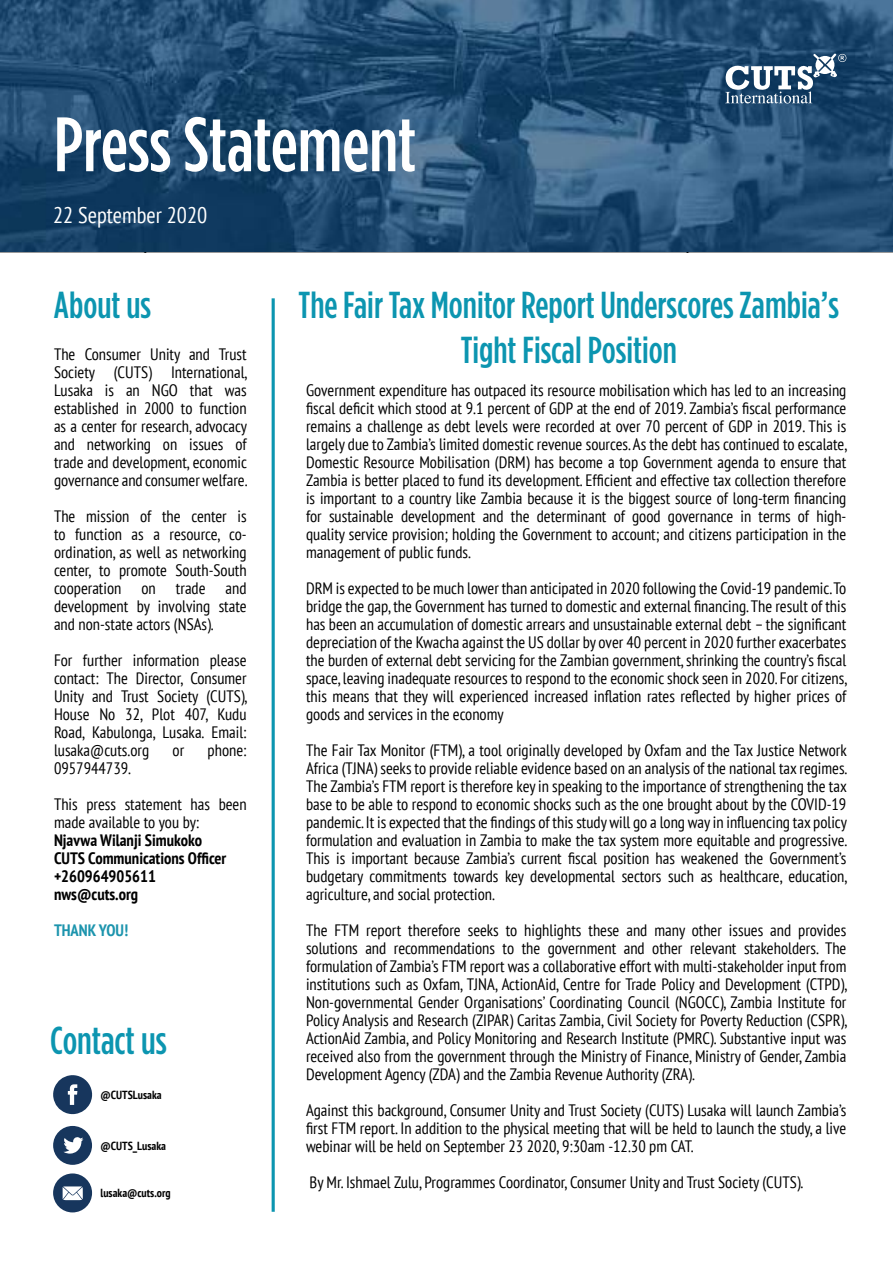
<style>
.page{position:relative;width:893px;height:1263px;background:#fff}
.page>*{position:absolute;margin:0;border:0;box-sizing:border-box;transform-origin:0 0}
.t1{font:500 76.95px "Gotham Condensed";color:#fff}
.t2{font:500 39px "Gotham Condensed";color:#0c95b0}
.t3{font:500 37.5px/45px "Gotham Condensed";color:#0c95b0;text-align:center}
.t4{font:condensed 22.5px "PT Sans";color:#fff}
.t5{font:condensed 16.5px/18px "PT Sans";color:#000;text-align:justify}
.t6{font:700 condensed 16.5px/18px "PT Sans";color:#000}
.t7{font:700 condensed 16.5px "PT Sans";color:#1c94ad}
.t8{font:700 condensed 11.7px "PT Sans";color:#000}
</style>
<div class="page">
<img style="left:0;top:0;width:893px;height:251px">
<hr style="left:272px;top:298px;width:3px;height:914px;background:#0c95b0">
<svg style="left:53px;top:1075px;width:39px;height:39px"></svg>
<svg style="left:53px;top:1126px;width:39px;height:39px"></svg>
<svg style="left:53px;top:1173px;width:39px;height:39px"></svg>
<svg style="left:724px;top:53px;width:122px;height:51px"></svg>
<h1 class="t1" style="left:54px;top:102px;width:364px">Press Statement</h1>
<h3 class="t4" style="left:53px;top:200px;width:156px">22 September 2020</h3>
<h3 class="t3" style="left:54px;top:281px;width:99px">About us</h3>
<p class="t5" style="left:54px;top:345px;width:195px">The Consumer Unity and Trust Society (CUTS) International, Lusaka is an NGO that was established in 2000 to function as a center for research, advocacy and networking on issues of trade and development, economic governance and consumer welfare.</p>
<p class="t5" style="left:54px;top:507px;width:194px">The mission of the center is to function as a resource, co&shy;ordination, as well as networking center, to promote South-South cooperation on trade and development by involving state and non-state actors (NSAs).</p>
<p class="t5" style="left:54px;top:651px;width:195px">For further information please contact: The Director, Consumer Unity and Trust Society (CUTS), House No 32, Plot 407, Kudu Road, Kabulonga, Lusaka. Email: lusaka@cuts.org</p>
<p class="t5" style="left:173px;top:741px;width:13px">or</p>
<p class="t5" style="left:208px;top:741px;width:41px">phone:</p>
<p class="t5" style="left:54px;top:750px;width:194px;line-height:36px">0957944739.<br>This press statement has been</p>
<p class="t5" style="left:54px;top:813px;width:147px">made available to you by:</p>
<p class="t6" style="left:54px;top:831px;width:174px">Njavwa Wilanji Simukoko<br>CUTS Communications Officer +260964905611 nws@cuts.org</p>
<p class="t7" style="left:54px;top:919px;width:76px">THANK YOU!</p>
<h2 class="t2" style="left:50px;top:1018px;width:118px">Contact us</h2>
<p class="t8" style="left:101px;top:1087px;width:63px">@CUTSLusaka</p>
<p class="t8" style="left:101px;top:1138px;width:67px">@CUTS_Lusaka</p>
<p class="t8" style="left:101px;top:1186px;width:72px">lusaka@cuts.org</p>
<h3 class="t3" style="left:299px;top:281px;width:542px">The Fair Tax Monitor Report Underscores Zambia’s<br>Tight Fiscal Position</h3>
<p class="t5" style="left:306px;top:381px;width:543px">Government expenditure has outpaced its resource mobilisation which has led to an increasing fiscal deficit which stood at 9.1 percent of GDP at the end of 2019. Zambia’s fiscal performance remains a challenge as debt levels were recorded at over 70 percent of GDP in 2019. This is largely due to Zambia’s limited domestic revenue sources. As the debt has continued to escalate, Domestic Resource Mobilisation (DRM) has become a top Government agenda to ensure that Zambia is better placed to fund its development. Efficient and effective tax collection therefore is important to a country like Zambia because it is the biggest source of long-term financing for sustainable development and the determinant of good governance in terms of high&shy;quality service provision; holding the Government to account; and citizens participation in the management of public funds.</p>
<p class="t5" style="left:306px;top:579px;width:543px">DRM is expected to be much lower than anticipated in 2020 following the Covid-19 pandemic. To bridge the gap, the Government has turned to domestic and external financing. The result of this has been an accumulation of domestic arrears and unsustainable external debt – the significant depreciation of the Kwacha against the US dollar by over 40 percent in 2020 further exacerbates the burden of external debt servicing for the Zambian government, shrinking the country’s fiscal space, leaving inadequate resources to respond to the economic shock seen in 2020. For citizens, this means that they will experienced increased inflation rates reflected by higher prices of goods and services in the economy</p>
<p class="t5" style="left:306px;top:741px;width:543px">The Fair Tax Monitor (FTM), a tool originally developed by Oxfam and the Tax Justice Network Africa (TJNA) seeks to provide reliable evidence based on an analysis of the national tax regimes.<br>The Zambia’s FTM report is therefore key in speaking to the importance of strengthening the tax base to be able to respond to economic shocks such as the one brought about by the COVID-19 pandemic. It is expected that the findings of this study will go a long way in influencing tax policy formulation and evaluation in Zambia to make the tax system more equitable and progressive.<br>This is important because Zambia’s current fiscal position has weakened the Government’s budgetary commitments towards key developmental sectors such as healthcare, education, agriculture, and social protection.</p>
<p class="t5" style="left:306px;top:921px;width:543px">The FTM report therefore seeks to highlights these and many other issues and provides solutions and recommendations to the government and other relevant stakeholders. The formulation of Zambia’s FTM report was a collaborative effort with multi-stakeholder input from institutions such as Oxfam, TJNA, ActionAid, Centre for Trade Policy and Development (CTPD), Non-governmental Gender Organisations’ Coordinating Council (NGOCC), Zambia Institute for Policy Analysis and Research (ZIPAR) Caritas Zambia, Civil Society for Poverty Reduction (CSPR), ActionAid Zambia, and Policy Monitoring and Research Institute (PMRC). Substantive input was received also from the government through the Ministry of Finance, Ministry of Gender, Zambia Development Agency (ZDA) and the Zambia Revenue Authority (ZRA).</p>
<p class="t5" style="left:306px;top:1101px;width:542px">Against this background, Consumer Unity and Trust Society (CUTS) Lusaka will launch Zambia’s first FTM report. In addition to the physical meeting that will be held to launch the study, a live webinar will be held on September 23 2020, 9:30am -12.30 pm CAT.</p>
<p class="t5" style="left:310px;top:1173px;width:495px">By Mr. Ishmael Zulu, Programmes Coordinator, Consumer Unity and Trust Society (CUTS).</p>
</div>
